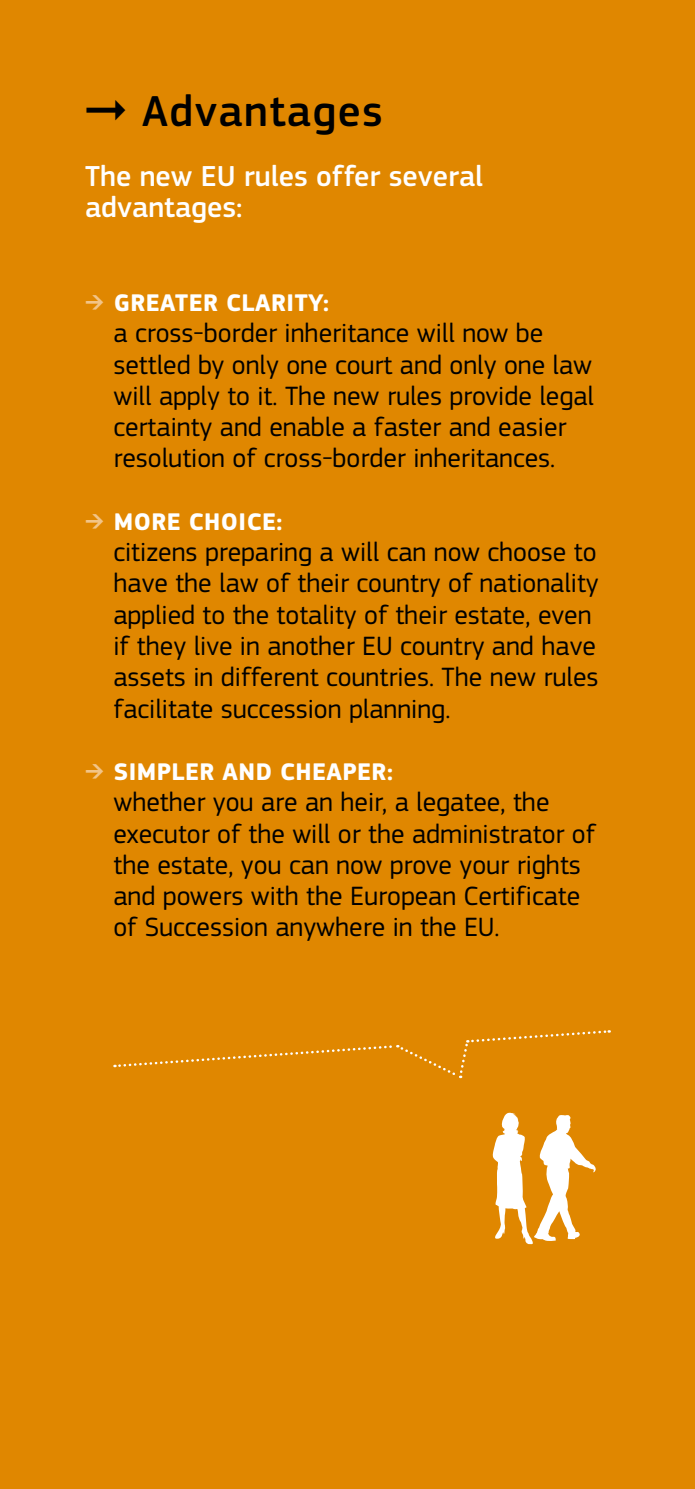
<style>
.page{position:relative;width:695px;height:1489px;background:#fff}
.page>*{position:absolute;margin:0;border:0;box-sizing:border-box;transform-origin:0 0}
.t1{font:500 45px "EC Square Sans Pro";letter-spacing:.03em;color:#000}
.H_Level_3{font:500 30px/31.2px "EC Square Sans Pro";color:#fff}
.body_whithout_bullet{font:27.5px/31.2px "EC Square Sans Pro";color:#000}
.t2{font:700 25px "EC Square Sans Pro";letter-spacing:.02em;color:#fff}
.s1{font-weight:400;color:#f2c488}
</style>
<div class="page">
<div style="left:0;top:0;width:694px;height:1488px;background:#e08700"></div>
<hr style="left:694px;top:0;width:1px;height:229px;background:#e08700">
<svg style="left:492px;top:1112px;width:104px;height:133px"></svg>
<svg style="left:114px;top:1030px;width:495px;height:49px"></svg>
<p class="t1" style="left:85px;top:85px;width:299px">➞ Advantages</p>
<p class="H_Level_3" style="left:85px;top:161px;width:399px">The new EU rules offer several advantages:</p>
<p class="t2" style="left:85px;top:288px;width:245px"><span class="s1">➔</span> GREATER CLARITY:</p>
<p class="body_whithout_bullet" style="left:113px;top:318px;width:482px">a cross-border inheritance will now be settled by only one court and only one law will apply to it. The new rules provide legal certainty and enable a faster and easier resolution of cross-border inheritances.</p>
<p class="t2" style="left:85px;top:506px;width:198px"><span class="s1">➔</span> MORE CHOICE:</p>
<p class="body_whithout_bullet" style="left:113px;top:536px;width:486px">citizens preparing a will can now choose to have the law of their country of nationality applied to the totality of their estate, even if they live in another EU country and have assets in different countries. The new rules facilitate succession planning.</p>
<p class="t2" style="left:85px;top:756px;width:309px"><span class="s1">➔</span> SIMPLER AND CHEAPER:</p>
<p class="body_whithout_bullet" style="left:113px;top:786px;width:483px">whether you are an heir, a legatee, the executor of the will or the administrator of the estate, you can now prove your rights and powers with the European Certificate of Succession anywhere in the EU.</p>
</div>
